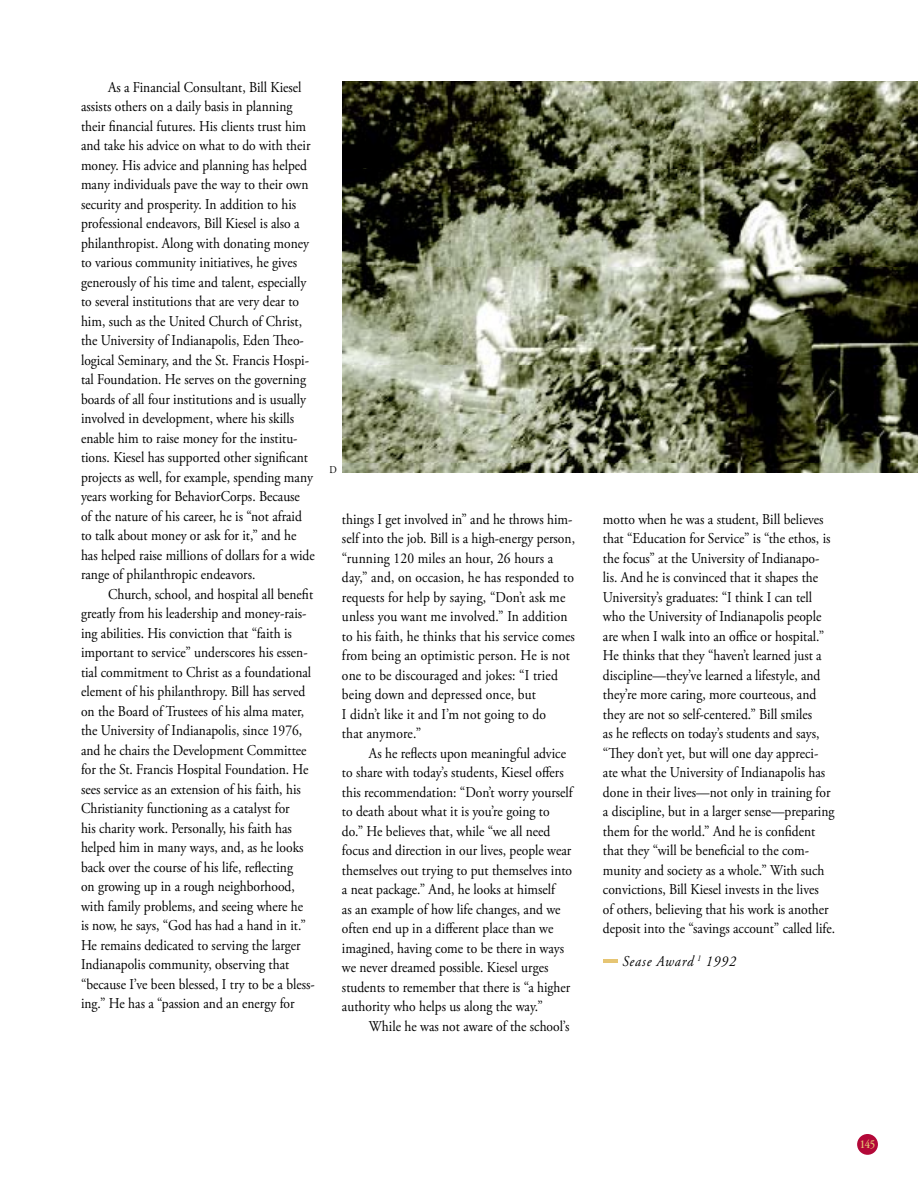
<style>
.page{position:relative;width:918px;height:1188px;background:#fff}
.page>*{position:absolute;margin:0;border:0;box-sizing:border-box;transform-origin:0 0}
.t1{font:15px/19.5px "Adobe Garamond Pro";color:#000;scale:.9 1}
.t2{font:italic 15px "Adobe Garamond Pro";letter-spacing:.07em;color:#000;scale:.9 1}
.t3{font:600 12px "Adobe Garamond Pro";color:#e6c573;scale:.9 1}
.t4{font:10.5px "Adobe Garamond Pro";color:#000;scale:.9 1}
</style>
<div class="page">
<div style="left:857px;top:1134px;width:21px;height:21px;background:#b30838;border-radius:50%"></div>
<hr style="left:603px;top:959px;width:15px;height:4px;background:#e6c573">
<img style="left:342px;top:81px;width:576px;height:391px">
<p class="t1" style="left:81px;top:78px;width:261px;text-indent:27px">As a Financial Consultant, Bill Kiesel assists others on a daily basis in planning their financial futures. His clients trust him and take his advice on what to do with their money. His advice and planning has helped many individuals pave the way to their own security and prosperity. In addition to his professional endeavors, Bill Kiesel is also a philanthropist. Along with donating money to various community initiatives, he gives generously of his time and talent, especially to several institutions that are very dear to him, such as the United Church of Christ, the University of Indianapolis, Eden Theo&shy;logical Seminary, and the St. Francis Hospi&shy;tal Foundation. He serves on the governing boards of all four institutions and is usually involved in development, where his skills enable him to raise money for the institu&shy;tions. Kiesel has supported other significant projects as well, for example, spending many years working for BehaviorCorps. Because<br>of the nature of his career, he is “not afraid to talk about money or ask for it,” and he has helped raise millions of dollars for a wide range of philanthropic endeavors.</p>
<p class="t1" style="left:81px;top:585px;width:261px;text-indent:27px">Church, school, and hospital all benefit greatly from his leadership and money-rais&shy;ing abilities. His conviction that “faith is important to service” underscores his essen&shy;tial commitment to Christ as a foundational element of his philanthropy. Bill has served on the Board of Trustees of his alma mater, the University of Indianapolis, since 1976, and he chairs the Development Committee for the St. Francis Hospital Foundation. He sees service as an extension of his faith, his Christianity functioning as a catalyst for<br>his charity work. Personally, his faith has helped him in many ways, and, as he looks back over the course of his life, reflecting<br>on growing up in a rough neighborhood, with family problems, and seeing where he<br>is now, he says, “God has had a hand in it.” He remains dedicated to serving the larger Indianapolis community, observing that “because I’ve been blessed, I try to be a bless&shy;ing.” He has a “passion and an energy for</p>
<p class="t4" style="left:329px;top:464px;width:10px">D</p>
<p class="t1" style="left:342px;top:510px;width:260px">things I get involved in” and he throws him&shy;self into the job. Bill is a high-energy person, “running 120 miles an hour, 26 hours a day,” and, on occasion, he has responded to requests for help by saying, “Don’t ask me unless you want me involved.” In addition to his faith, he thinks that his service comes from being an optimistic person. He is not one to be discouraged and jokes: “I tried being down and depressed once, but<br>I didn’t like it and I’m not going to do<br>that anymore.”</p>
<p class="t1" style="left:342px;top:744px;width:258px;text-indent:27px">As he reflects upon meaningful advice to share with today’s students, Kiesel offers this recommendation: “Don’t worry yourself to death about what it is you’re going to do.” He believes that, while “we all need focus and direction in our lives, people wear themselves out trying to put themselves into a neat package.” And, he looks at himself<br>as an example of how life changes, and we often end up in a different place than we imagined, having come to be there in ways we never dreamed possible. Kiesel urges students to remember that there is “a higher authority who helps us along the way.”</p>
<p class="t1" style="left:369px;top:1017px;width:224px">While he was not aware of the school’s</p>
<p class="t1" style="left:603px;top:510px;width:260px">motto when he was a student, Bill believes that “Education for Service” is “the ethos, is the focus” at the University of Indianapo&shy;lis. And he is convinced that it shapes the University’s graduates: “I think I can tell who the University of Indianapolis people are when I walk into an office or hospital.” He thinks that they “haven’t learned just a discipline—they’ve learned a lifestyle, and they’re more caring, more courteous, and they are not so self-centered.” Bill smiles<br>as he reflects on today’s students and says, “They don’t yet, but will one day appreci&shy;ate what the University of Indianapolis has done in their lives—not only in training for a discipline, but in a larger sense—preparing them for the world.” And he is confident that they “will be beneficial to the com&shy;munity and society as a whole.” With such convictions, Bill Kiesel invests in the lives<br>of others, believing that his work is another deposit into the “savings account” called life.</p>
<p class="t2" style="left:622px;top:952px;width:127px">Sease Award <sup>1</sup> 1992</p>
<p class="t3" style="left:860px;top:1137px;width:19px">145</p>
</div>
